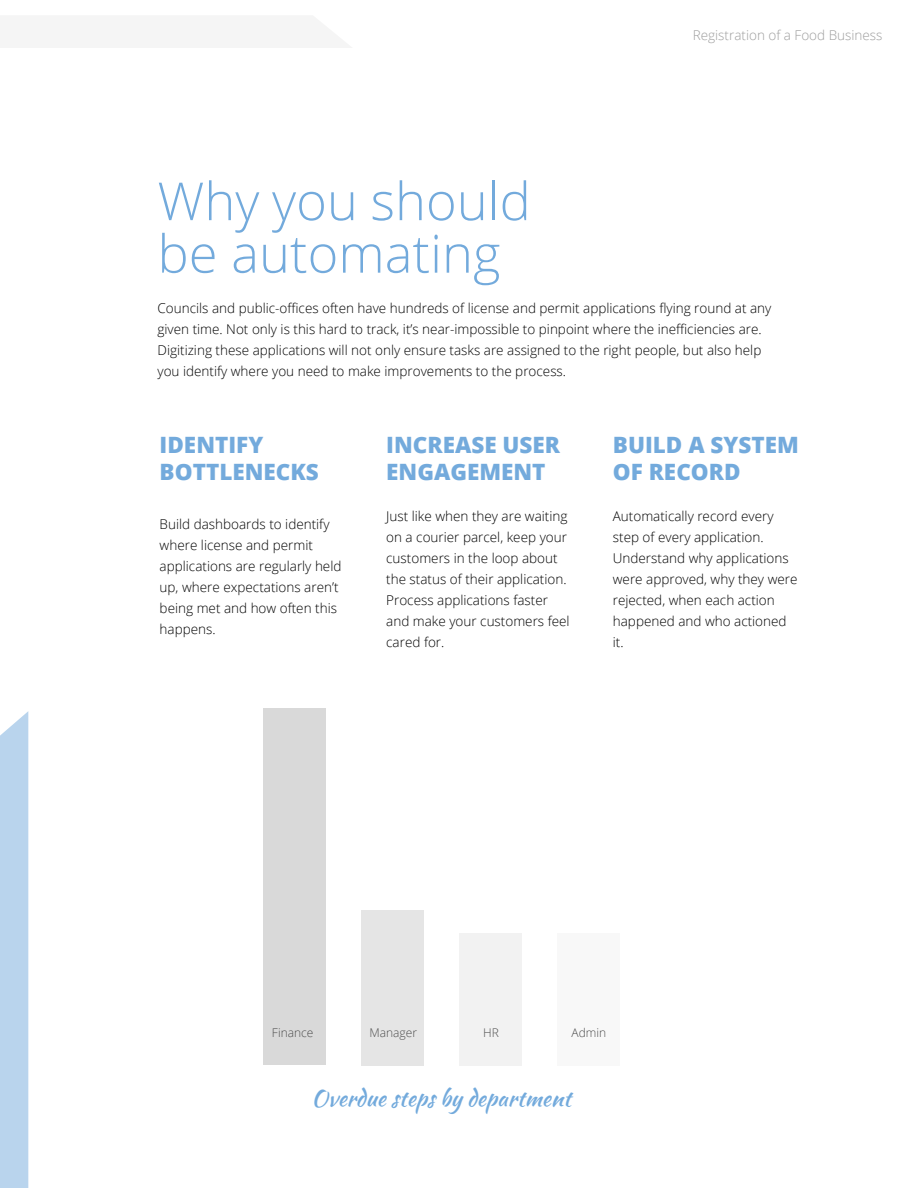
<style>
.page{position:relative;width:918px;height:1188px;background:#fff}
.page>*{position:absolute;margin:0;border:0;box-sizing:border-box;transform-origin:0 0}
.Heading_Open_Sans_Li{font:300 52.5px/52.5px "Open Sans";color:#73aadc}
.t1{font:800 22.5px/27px "Open Sans";color:#73aadc}
.Heading_Open_Sans_Li-2{font:22.5px "Kaushan Script";color:#73aadc}
.Paragraph_Open_Sans{font:300 13.5px/21px "Open Sans";color:#000}
.Paragraph_Open_Sans-2{font:300 13.5px "Open Sans";color:#9e9e9e}
.Paragraph_Open_Sans-3{font:300 12px "Open Sans";color:#4d4d4d}
</style>
<div class="page">
<div style="left:0;top:711px;width:28px;height:477px;background:#b9d4ed"></div>
<div style="left:361px;top:910px;width:63px;height:155px;background:#e5e5e5"></div>
<div style="left:263px;top:708px;width:63px;height:357px;background:#d9d9d9"></div>
<div style="left:459px;top:933px;width:63px;height:132px;background:#f2f2f2"></div>
<div style="left:557px;top:933px;width:63px;height:132px;background:#f2f2f2"></div>
<p class="Paragraph_Open_Sans-2" style="left:693px;top:26px;width:191px">Registration of a Food Business</p>
<p class="Heading_Open_Sans_Li" style="left:158px;top:173px;width:375px">Why you should be automating</p>
<p class="Paragraph_Open_Sans" style="left:158px;top:297px;width:615px">Councils and public-offices often have hundreds of license and permit applications flying round at any given time. Not only is this hard to track, it’s near-impossible to pinpoint where the inefficiencies are.<br>Digitizing these applications will not only ensure tasks are assigned to the right people, but also help you identify where you need to make improvements to the process.</p>
<p class="t1" style="left:160px;top:430px;width:161px">IDENTIFY<br>BOTTLENECKS</p>
<p class="Paragraph_Open_Sans" style="left:160px;top:514px;width:183px">Build dashboards to identify where license and permit applications are regularly held up, where expectations aren’t being met and how often this happens.</p>
<p class="t1" style="left:386px;top:430px;width:175px">INCREASE USER<br>ENGAGEMENT</p>
<p class="Paragraph_Open_Sans" style="left:386px;top:505px;width:185px">Just like when they are waiting on a courier parcel, keep your customers in the loop about the status of their application.<br>Process applications faster and make your customers feel cared for.</p>
<p class="t1" style="left:613px;top:430px;width:187px">BUILD A SYSTEM<br>OF RECORD</p>
<p class="Paragraph_Open_Sans" style="left:613px;top:505px;width:186px">Automatically record every step of every application.<br>Understand why applications were approved, why they were rejected, when each action happened and who actioned it.</p>
<p class="Paragraph_Open_Sans-3" style="left:272px;top:1024px;width:43px">Finance</p>
<p class="Paragraph_Open_Sans-3" style="left:369px;top:1024px;width:49px">Manager</p>
<p class="Paragraph_Open_Sans-3" style="left:483px;top:1024px;width:17px">HR</p>
<p class="Paragraph_Open_Sans-3" style="left:572px;top:1024px;width:36px">Admin</p>
<p class="Heading_Open_Sans_Li-2" style="left:312px;top:1082px;width:261px">Overdue steps by department</p>
</div>
